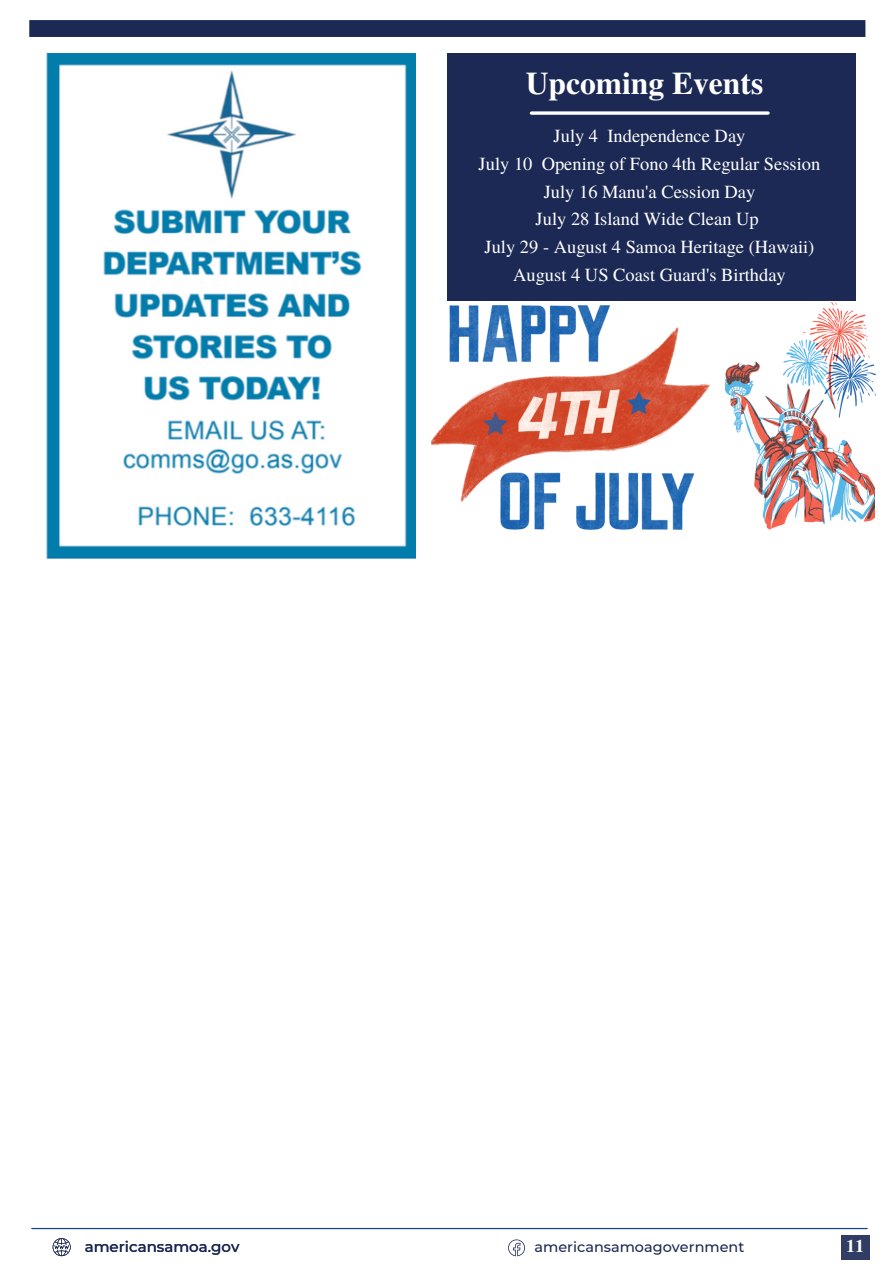
<style>
.page{position:relative;width:894px;height:1264px;background:#fff}
.page>*{position:absolute;margin:0;border:0;box-sizing:border-box;transform-origin:0 0}
.t1{font:700 31.5px "Te X Gyre Termes";color:#fff}
.t2{font:18.45px "Te X Gyre Termes";color:#fff}
.t3{font:700 17.85px "Te X Gyre Termes";color:#fff}
.t4{font:500 15px "Montserrat";color:#1c2954}
.t5{font:500 14.4px "Montserrat";color:#1c2954}
</style>
<div class="page">
<div style="left:29px;top:20px;width:836px;height:17px;background:#1c2954"></div>
<svg style="left:508px;top:1239px;width:17px;height:17px"></svg>
<hr style="left:32px;top:1227px;width:834px;height:1px;background:#164686">
<svg style="left:53px;top:1238px;width:18px;height:18px"></svg>
<div style="left:840px;top:1235px;width:29px;height:25px;background:#313d64"></div>
<img style="left:46px;top:54px;width:369px;height:504px">
<div style="left:447px;top:54px;width:407px;height:247px;background:#1c2954"></div>
<svg style="left:531px;top:111px;width:236px;height:4px"></svg>
<img style="left:431px;top:306px;width:279px;height:224px">
<img style="left:725px;top:361px;width:149px;height:168px">
<img style="left:783px;top:302px;width:92px;height:115px">
<p class="t1" style="left:525px;top:58px;width:239px">Upcoming Events</p>
<p class="t2" style="left:553px;top:123px;width:193px">July 4 Independence Day</p>
<p class="t2" style="left:478px;top:150px;width:343px">July 10 Opening of Fono 4th Regular Session</p>
<p class="t2" style="left:543px;top:178px;width:213px">July 16 Manu'a Cession Day</p>
<p class="t2" style="left:535px;top:206px;width:224px">July 28 Island Wide Clean Up</p>
<p class="t2" style="left:484px;top:234px;width:331px">July 29 - August 4 Samoa Heritage (Hawaii)</p>
<p class="t2" style="left:513px;top:261px;width:274px">August 4 US Coast Guard's Birthday</p>
<p class="t4" style="left:85px;top:1237px;width:156px">americansamoa.gov</p>
<p class="t5" style="left:534px;top:1237px;width:211px">americansamoagovernment</p>
<p class="t3" style="left:846px;top:1231px;width:19px">11</p>
</div>
